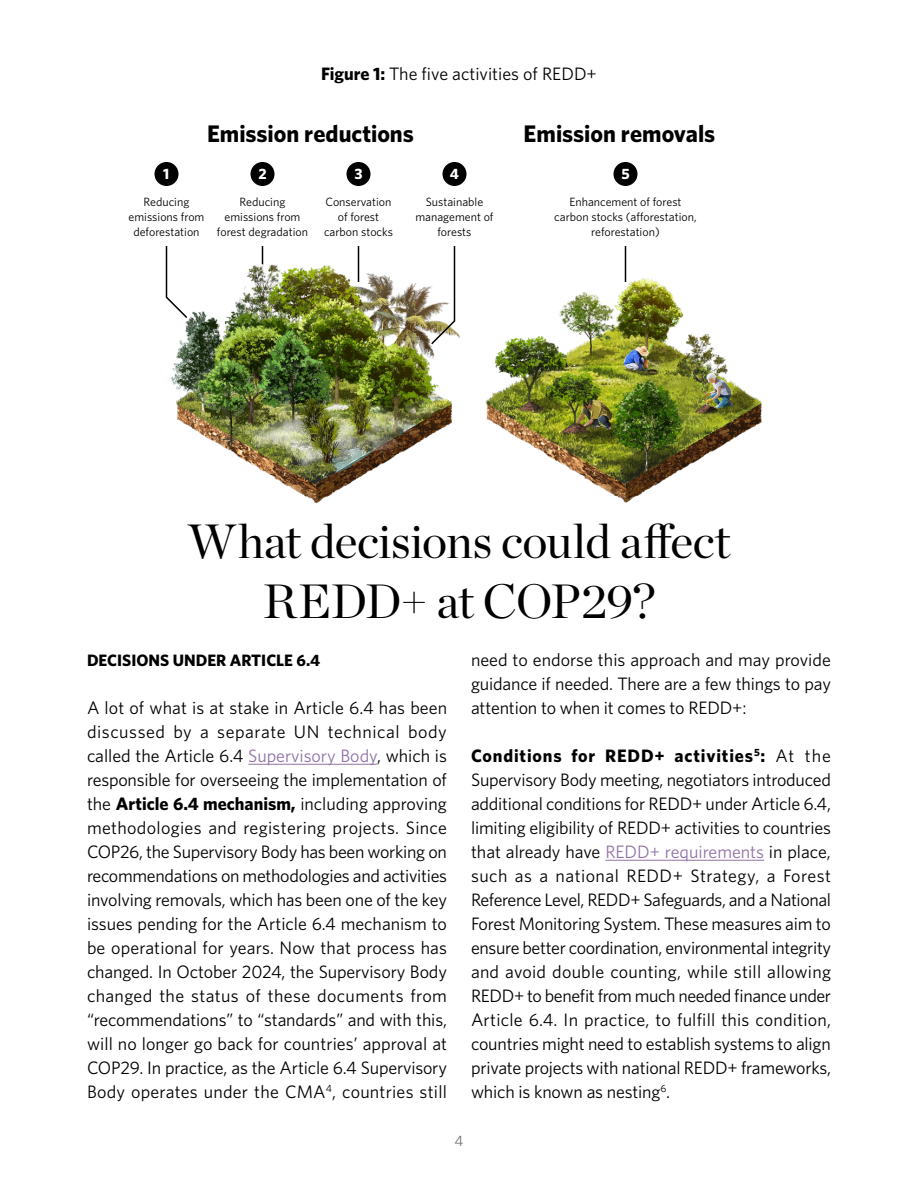
<style>
.page{position:relative;width:918px;height:1188px;background:#fff}
.page>*{position:absolute;margin:0;border:0;box-sizing:border-box;transform-origin:0 0}
.t1{font:48px/60px "Chronicle Display";letter-spacing:-.01em;color:#000;text-align:center}
.t2{font:700 24px "Whitney";color:#000}
.t3{font:18px/24px "Whitney";letter-spacing:-.01em;color:#000;text-align:justify}
.t4{font:700 16.5px "Whitney";color:#000}
.t5{font:700 15px "Whitney";color:#fff}
.t6{font:15px "Whitney";color:#706f6f}
.t7{font:12px/15px "Whitney";color:#000;text-align:center}
.s1{font-weight:700}
.s2{color:#9073a6}
</style>
<div class="page">
<img style="left:485px;top:246px;width:277px;height:257px">
<img style="left:170px;top:246px;width:290px;height:257px">
<hr style="left:625px;top:246px;width:1px;height:36px;background:#000">
<svg style="left:430px;top:246px;width:26px;height:100px"></svg>
<hr style="left:358px;top:246px;width:1px;height:36px;background:#000">
<svg style="left:262px;top:246px;width:1px;height:18px"></svg>
<svg style="left:165px;top:246px;width:24px;height:74px"></svg>
<div style="left:154px;top:162px;width:24px;height:24px;background:#000;border-radius:50%"></div>
<div style="left:250px;top:162px;width:24px;height:24px;background:#000;border-radius:50%"></div>
<div style="left:346px;top:162px;width:24px;height:24px;background:#000;border-radius:50%"></div>
<div style="left:442px;top:162px;width:24px;height:24px;background:#000;border-radius:50%"></div>
<div style="left:614px;top:162px;width:24px;height:24px;background:#000;border-radius:50%"></div>
<hr style="left:248px;top:764px;width:129px;height:1px;background:#9073a6">
<hr style="left:605px;top:860px;width:159px;height:1px;background:#9073a6">
<p class="t3" style="left:321px;top:62px;width:277px"><span class="s1">Figure 1:</span> The five activities of REDD+</p>
<h2 class="t2" style="left:207px;top:117px;width:208px">Emission reductions</h2>
<h2 class="t2" style="left:524px;top:117px;width:193px">Emission removals</h2>
<p class="t5" style="left:163px;top:164px;width:8px">1</p>
<p class="t5" style="left:258px;top:164px;width:10px">2</p>
<p class="t5" style="left:354px;top:164px;width:10px">3</p>
<p class="t5" style="left:450px;top:164px;width:11px">4</p>
<p class="t5" style="left:621px;top:164px;width:10px">5</p>
<p class="t7" style="left:129px;top:194px;width:77px">Reducing emissions from deforestation</p>
<p class="t7" style="left:324px;top:194px;width:70px">Conservation of forest carbon stocks</p>
<p class="t7" style="left:217px;top:194px;width:93px">Reducing emissions from forest degradation</p>
<p class="t7" style="left:415px;top:194px;width:80px">Sustainable management of forests</p>
<p class="t7" style="left:554px;top:194px;width:144px">Enhancement of forest carbon stocks (afforestation, reforestation)</p>
<h1 class="t1" style="left:187px;top:508px;width:545px">What decisions could affect<br>REDD+ at COP29?</h1>
<p class="t4" style="left:87px;top:649px;width:235px">DECISIONS UNDER ARTICLE 6.4</p>
<p class="t3" style="left:87px;top:695px;width:362px">A lot of what is at stake in Article 6.4 has been discussed by a separate UN technical body called the Article 6.4 <span class="s2">Supervisory Body</span>, which is responsible for overseeing the implementation of the <span class="s1">Article 6.4 mechanism,</span> including approving methodologies and registering projects. Since COP26, the Supervisory Body has been working on recommendations on methodologies and activities involving removals, which has been one of the key issues pending for the Article 6.4 mechanism to be operational for years. Now that process has changed. In October 2024, the Supervisory Body changed the status of these documents from “recommendations” to “standards” and with this, will no longer go back for countries’ approval at COP29. In practice, as the Article 6.4 Supervisory Body operates under the CMA<sup>4</sup>, countries still</p>
<p class="t3" style="left:471px;top:647px;width:362px">need to endorse this approach and may provide guidance if needed. There are a few things to pay attention to when it comes to REDD+:</p>
<p class="t3" style="left:471px;top:743px;width:362px"><span class="s1">Conditions for REDD+ activities</span><sup>5</sup><span class="s1">:</span> At the Supervisory Body meeting, negotiators introduced additional conditions for REDD+ under Article 6.4, limiting eligibility of REDD+ activities to countries that already have <span class="s2">REDD+ requirements</span> in place, such as a national REDD+ Strategy, a Forest Reference Level, REDD+ Safeguards, and a National Forest Monitoring System. These measures aim to ensure better coordination, environmental integrity and avoid double counting, while still allowing REDD+ to benefit from much needed finance under Article 6.4. In practice, to fulfill this condition, countries might need to establish systems to align private projects with national REDD+ frameworks, which is known as nesting<sup>6</sup>.</p>
<p class="t6" style="left:455px;top:1131px;width:10px">4</p>
</div>
